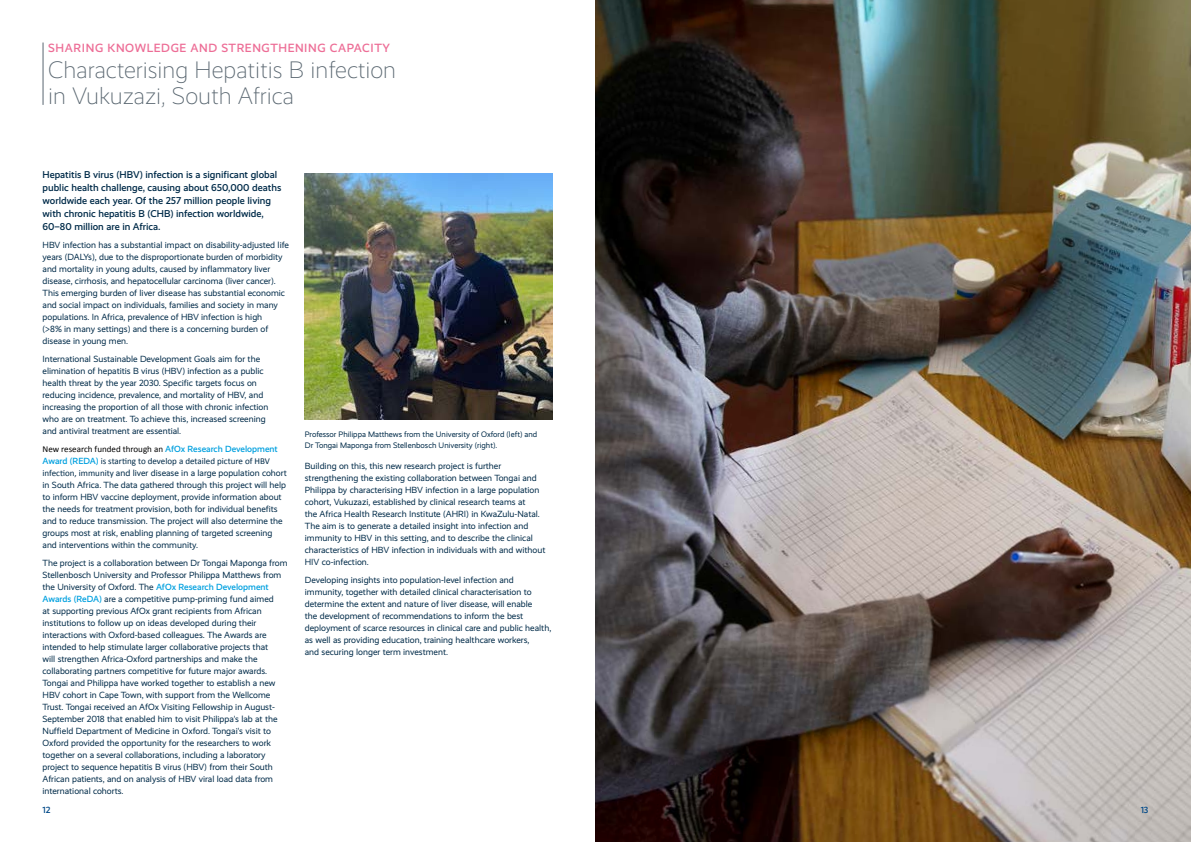
<style>
.page{position:relative;width:1191px;height:842px;background:#fff}
.page>*{position:absolute;margin:0;border:0;box-sizing:border-box;transform-origin:0 0}
.t1{font:300 24px/26px "Realist";color:#596670}
.t2{font:500 12px "Realist";letter-spacing:.05em;color:#ed6d96}
.t3{font:500 10px/13px "Realist";color:#002b49}
.t4{font:9px/12px "Realist";color:#002b49}
.t5{font:9px/12px "Calibri";color:#002b49}
.t6{font:500 9px "Realist";color:#004988}
.t7{font:8px/11px "Realist";color:#002b49}
.s1{color:#fff}
.s2{color:#000}
.s3{font-family:"Realist";font-weight:500;color:#00a0df}
.s4{font-family:"Calibri"}
.s5{font-weight:500;color:#00a0df}
</style>
<div class="page">
<hr style="left:43px;top:43px;width:1px;height:62px;background:#596670">
<img style="left:305px;top:173px;width:248px;height:247px">
<img style="left:595px;top:0;width:596px;height:842px">
<h2 class="t2" style="left:48px;top:41px;width:345px">SHARING KNOWLEDGE AND STRENGTHENING CAPACITY<span class="s1">.</span></h2>
<h1 class="t1" style="left:48px;top:57px;width:349px">Characterising Hepatitis B infection in Vukuzazi, South Africa<span class="s1">.</span></h1>
<p class="t3" style="left:43px;top:168px;width:240px">Hepatitis B virus (HBV) infection is a significant global public health challenge, causing about 650,000 deaths worldwide each year. Of the 257 million people living with chronic hepatitis B (CHB) infection worldwide, 60–80 million are in Africa.</p>
<p class="t4" style="left:43px;top:239px;width:248px">HBV infection has a substantial impact on disability-adjusted life years (DALYs), due to the disproportionate burden of morbidity and mortality in young adults, caused by inflammatory liver disease, cirrhosis, and hepatocellular carcinoma (liver cancer).<br>This emerging burden of liver disease has substantial economic and social impact on individuals, families and society in many populations. In Africa, prevalence of HBV infection is high<br>(&gt;8% in many settings) and there is a concerning burden of disease in young men.</p>
<p class="t4" style="left:43px;top:353px;width:227px">International Sustainable Development Goals aim for the elimination of hepatitis B virus (HBV) infection as a public health threat by the year 2030. Specific targets focus on reducing incidence, prevalence, and mortality of HBV, and increasing the proportion of all those with chronic infection who are on treatment. To achieve this, increased screening and antiviral treatment are essential.</p>
<p class="t5" style="left:43px;top:443px;width:237px"><span class="s2">New research funded through an</span> <span class="s3">AfOx Research Development<br>Award (REDA)</span> is starting to develop a detailed picture of HBV</p>
<p class="t4" style="left:43px;top:467px;width:246px"><span class="s4">infection, immunity</span> and liver disease in a large population cohort in South Africa. The data gathered through this project will help to inform HBV vaccine deployment, provide information about the needs for treatment provision, both for individual benefits and to reduce transmission. The project will also determine the groups most at risk, enabling planning of targeted screening and interventions within the community.</p>
<p class="t4" style="left:43px;top:557px;width:247px">The project is a collaboration between Dr Tongai Maponga from Stellenbosch University and Professor Philippa Matthews from the University of Oxford. The <span class="s5">AfOx Research Development Awards (ReDA)</span> are a competitive pump-priming fund aimed<br>at supporting previous AfOx grant recipients from African institutions to follow up on ideas developed during their interactions with Oxford-based colleagues. The Awards are intended to help stimulate larger collaborative projects that<br>will strengthen Africa-Oxford partnerships and make the collaborating partners competitive for future major awards.<br>Tongai and Philippa have worked together to establish a new HBV cohort in Cape Town, with support from the Wellcome Trust. Tongai received an AfOx Visiting Fellowship in August-September 2018 that enabled him to visit Philippa’s lab at the Nuffield Department of Medicine in Oxford. Tongai’s visit to Oxford provided the opportunity for the researchers to work together on a several collaborations, including a laboratory project to sequence hepatitis B virus (HBV) from their South African patients, and on analysis of HBV viral load data from international cohorts.</p>
<p class="t6" style="left:43px;top:804px;width:9px">12</p>
<p class="t7" style="left:305px;top:429px;width:234px">Professor Philippa Matthews from the University of Oxford (left) and<br>Dr Tongai Maponga from Stellenbosch University (right).</p>
<p class="t4" style="left:305px;top:460px;width:242px">Building on this, this new research project is further strengthening the existing collaboration between Tongai and Philippa by characterising HBV infection in a large population cohort, Vukuzazi, established by clinical research teams at<br>the Africa Health Research Institute (AHRI) in KwaZulu-Natal.<br>The aim is to generate a detailed insight into infection and immunity to HBV in this setting, and to describe the clinical characteristics of HBV infection in individuals with and without HIV co‑infection.</p>
<p class="t4" style="left:305px;top:574px;width:248px">Developing insights into population-level infection and immunity, together with detailed clinical characterisation to determine the extent and nature of liver disease, will enable<br>the development of recommendations to inform the best deployment of scarce resources in clinical care and public health, as well as providing education, training healthcare workers,<br>and securing longer term investment.</p>
<p class="t6" style="left:1140px;top:804px;width:9px">13</p>
</div>
